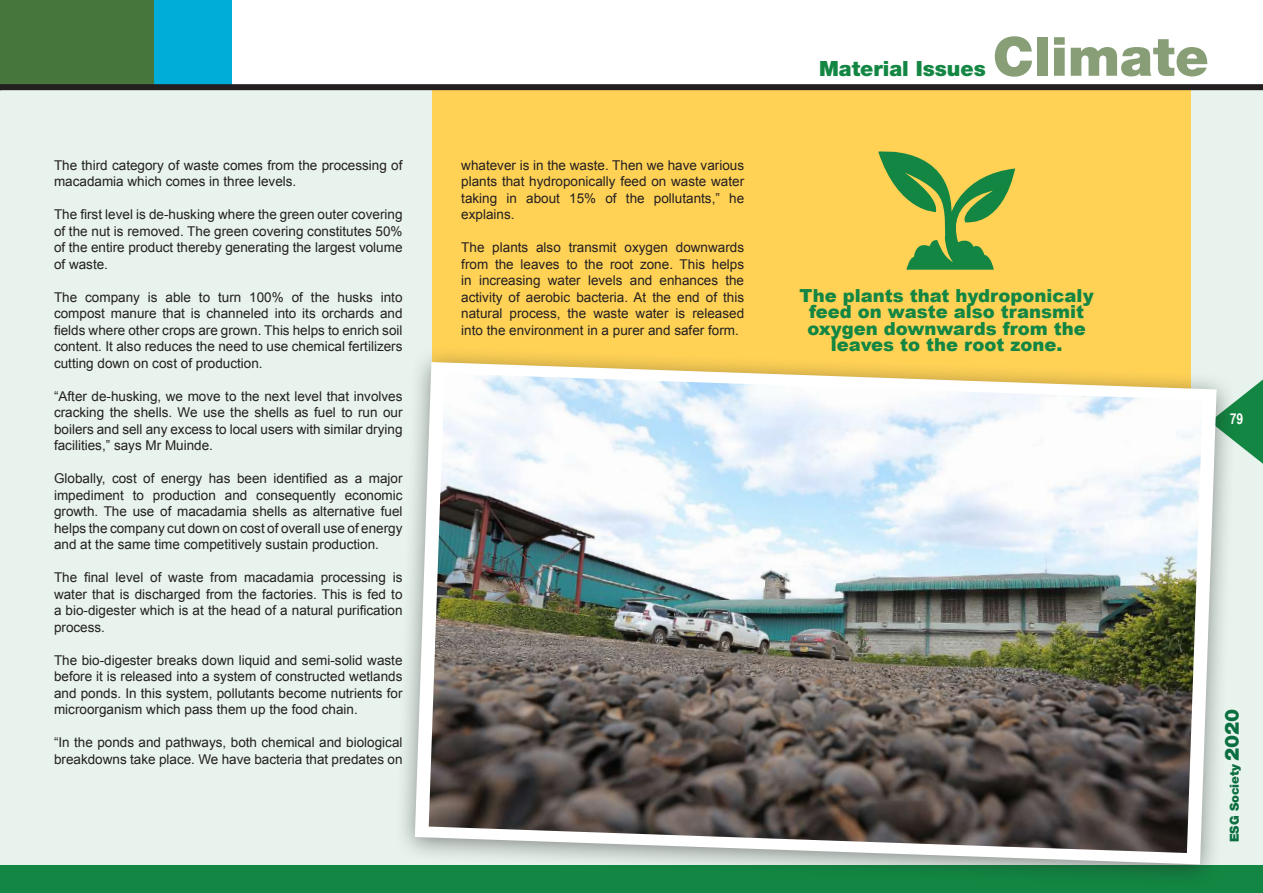
<style>
.page{position:relative;width:1263px;height:893px;background:#fff}
.page>*{position:absolute;margin:0;border:0;box-sizing:border-box;transform-origin:0 0}
.t1{font:900 54px "Helvetica Neue LT Std";color:#879e77}
.t2{font:900 21px "Helvetica Neue LT Std";color:#128642}
.t3{font:900 18px/16.5px "Arial";color:#128642;text-align:center}
.t4{font:700 15px "Arial Narrow";color:#fff}
.t5{font:13.5px/16.5px "Arial";color:#231f20;text-align:justify}
.t6{font:900 12.45px "Helvetica Neue LT Std";color:#0a6e40}
.s1{font-size:19.65px}
</style>
<div class="page">
<div style="left:0;top:0;width:154px;height:87px;background:#46763b"></div>
<div style="left:154px;top:0;width:78px;height:87px;background:#00add9"></div>
<div style="left:0;top:88px;width:1263px;height:805px;background:#e7f3ec"></div>
<svg style="left:1237px;top:379px;width:26px;height:85px"></svg>
<div style="left:0;top:866px;width:1263px;height:27px;background:#128642"></div>
<div style="left:432px;top:88px;width:758px;height:721px;background:#ffd256"></div>
<div style="left:0;top:84px;width:1263px;height:6px;background:#231f20"></div>
<div style="left:394px;top:345px;width:843px;height:544px;background:#231f20;opacity:.5"></div>
<svg style="left:415px;top:362px;width:801px;height:502px"></svg>
<img style="left:429px;top:373px;width:774px;height:480px">
<svg style="left:878px;top:151px;width:137px;height:119px"></svg>
<p class="t5" style="left:54px;top:157px;width:350px">The third category of waste comes from the processing of macadamia which comes in three levels.</p>
<p class="t5" style="left:54px;top:206px;width:350px">The first level is de-husking where the green outer covering of the nut is removed. The green covering constitutes 50% of the entire product thereby generating the largest volume of waste.</p>
<p class="t5" style="left:54px;top:289px;width:350px">The company is able to turn 100% of the husks into compost manure that is channeled into its orchards and fields where other crops are grown. This helps to enrich soil content. It also reduces the need to use chemical fertilizers cutting down on cost of production.</p>
<p class="t5" style="left:54px;top:388px;width:350px">“After de-husking, we move to the next level that involves cracking the shells. We use the shells as fuel to run our boilers and sell any excess to local users with similar drying facilities,” says Mr Muinde.</p>
<p class="t5" style="left:54px;top:470px;width:350px">Globally, cost of energy has been identified as a major impediment to production and consequently economic growth. The use of macadamia shells as alternative fuel helps the company cut down on cost of overall use of energy and at the same time competitively sustain production.</p>
<p class="t5" style="left:54px;top:569px;width:350px">The final level of waste from macadamia processing is water that is discharged from the factories. This is fed to a bio-digester which is at the head of a natural purification process.</p>
<p class="t5" style="left:54px;top:652px;width:350px">The bio-digester breaks down liquid and semi-solid waste before it is released into a system of constructed wetlands and ponds. In this system, pollutants become nutrients for microorganism which pass them up the food chain.</p>
<p class="t5" style="left:54px;top:734px;width:350px">“In the ponds and pathways, both chemical and biological breakdowns take place. We have bacteria that predates on</p>
<p class="t5" style="left:461px;top:157px;width:284px">whatever is in the waste. Then we have various plants that hydroponically feed on waste water taking in about 15% of the pollutants,” he explains.</p>
<p class="t5" style="left:461px;top:239px;width:284px">The plants also transmit oxygen downwards from the leaves to the root zone. This helps in increasing water levels and enhances the activity of aerobic bacteria. At the end of this natural process, the waste water is released into the environment in a purer and safer form.</p>
<h2 class="t2" style="left:819px;top:56px;width:168px">Material Issues</h2>
<h1 class="t1" style="left:993px;top:24px;width:217px">Climate</h1>
<h3 class="t3" style="left:799px;top:286px;width:296px">The plants that hydroponicaly feed on waste also transmit oxygen downwards from the leaves to the root zone.</h3>
<p class="t4" style="left:1230px;top:407px;width:15px">79</p>
<p class="t6" style="left:1227px;top:842px;width:135px;rotate:-90deg">ESG Society <span class="s1">2020</span></p>
<p class="t6" style="left:1227px;top:838px;width:76px;rotate:-90deg">ESG Report</p>
</div>
